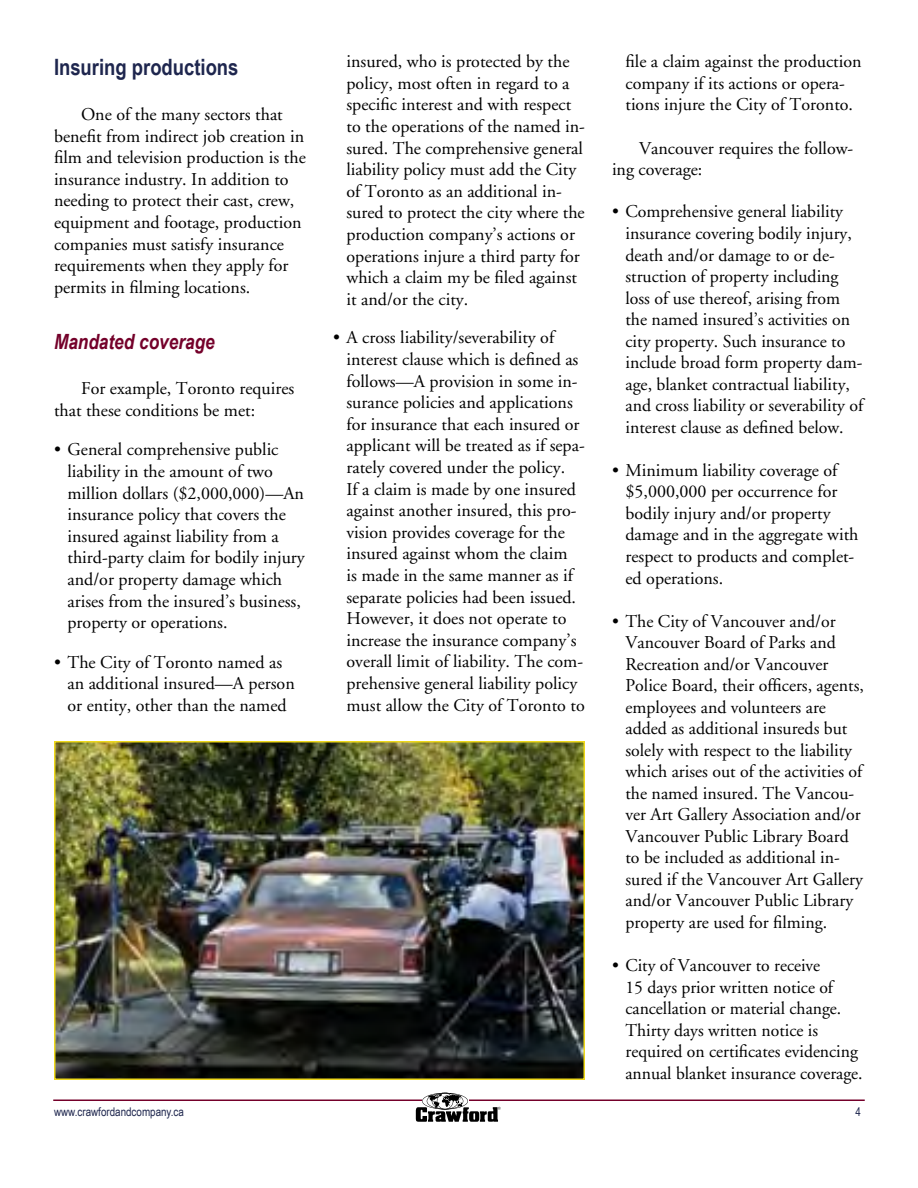
<style>
.page{position:relative;width:918px;height:1188px;background:#fff}
.page>*{position:absolute;margin:0;border:0;box-sizing:border-box;transform-origin:0 0}
.t1{font:700 22.5px "Arial Narrow";color:#1e264e}
.t2{font:italic 700 21px "Arial Narrow";color:#74002a}
.t3{font:18px/21.6px "Adobe Garamond";color:#000}
.t4{font:12px "Arial Narrow";color:#1e264e}
</style>
<div class="page">
<hr style="left:53px;top:1100px;width:812px;height:1px;background:#74002a">
<svg style="left:416px;top:1093px;width:85px;height:29px"></svg>
<img style="left:57px;top:744px;width:525px;height:333px">
<div style="left:54px;top:741px;width:531px;height:339px;border:2px solid #eed81b"></div>
<p class="t1" style="left:54px;top:54px;width:186px">Insuring productions</p>
<p class="t3" style="left:54px;top:104px;width:253px;text-indent:27px">One of the many sectors that benefit from indirect job creation in film and television production is the insurance industry. In addition to needing to protect their cast, crew, equipment and footage, production companies must satisfy insurance requirements when they apply for permits in filming locations.</p>
<p class="t2" style="left:54px;top:330px;width:162px">Mandated coverage</p>
<p class="t3" style="left:54px;top:378px;width:242px;text-indent:27px">For example, Toronto requires that these conditions be met:</p>
<p class="t3" style="left:68px;top:439px;width:239px;text-indent:-14px">• General comprehensive public liability in the amount of two million dollars ($2,000,000)—An insurance policy that covers the insured against liability from a third-party claim for bodily injury and/or property damage which arises from the insured’s business, property or operations.</p>
<p class="t3" style="left:68px;top:652px;width:229px;text-indent:-14px">• The City of Toronto named as an additional insured—A person or entity, other than the named</p>
<p class="t3" style="left:346px;top:51px;width:240px">insured, who is protected by the policy, most often in regard to a specific interest and with respect to the operations of the named in&shy;sured. The comprehensive general liability policy must add the City of Toronto as an additional in&shy;sured to protect the city where the production company’s actions or operations injure a third party for which a claim my be filed against it and/or the city.</p>
<p class="t3" style="left:346px;top:327px;width:240px;text-indent:-14px">• A cross liability/severability of interest clause which is defined as follows—A provision in some in&shy;surance policies and applications for insurance that each insured or applicant will be treated as if sepa&shy;rately covered under the policy.<br>If a claim is made by one insured against another insured, this pro&shy;vision provides coverage for the insured against whom the claim<br>is made in the same manner as if separate policies had been issued.<br>However, it does not operate to increase the insurance company’s overall limit of liability. The com&shy;prehensive general liability policy must allow the City of Toronto to</p>
<p class="t3" style="left:626px;top:51px;width:238px">file a claim against the production company if its actions or opera&shy;tions injure the City of Toronto.</p>
<p class="t3" style="left:612px;top:138px;width:243px;text-indent:27px">Vancouver requires the follow&shy;ing coverage:</p>
<p class="t3" style="left:626px;top:201px;width:239px;text-indent:-14px">• Comprehensive general liability insurance covering bodily injury, death and/or damage to or de&shy;struction of property including loss of use thereof, arising from the named insured’s activities on city property. Such insurance to include broad form property dam&shy;age, blanket contractual liability, and cross liability or severability of interest clause as defined below.</p>
<p class="t3" style="left:626px;top:460px;width:235px;text-indent:-14px">• Minimum liability coverage of $5,000,000 per occurrence for bodily injury and/or property damage and in the aggregate with respect to products and complet&shy;ed operations.</p>
<p class="t3" style="left:626px;top:611px;width:240px;text-indent:-14px">• The City of Vancouver and/or<br>Vancouver Board of Parks and<br>Recreation and/or Vancouver<br>Police Board, their officers, agents, employees and volunteers are added as additional insureds but solely with respect to the liability which arises out of the activities of the named insured. The Vancou&shy;ver Art Gallery Association and/or<br>Vancouver Public Library Board to be included as additional in&shy;sured if the Vancouver Art Gallery and/or Vancouver Public Library property are used for filming.</p>
<p class="t3" style="left:626px;top:955px;width:239px;text-indent:-14px">• City of Vancouver to receive<br>15 days prior written notice of cancellation or material change.<br>Thirty days written notice is required on certificates evidencing annual blanket insurance coverage.</p>
<p class="t4" style="left:54px;top:1105px;width:131px">www.crawfordandcompany.ca</p>
<p class="t4" style="left:856px;top:1105px;width:7px">4</p>
</div>
